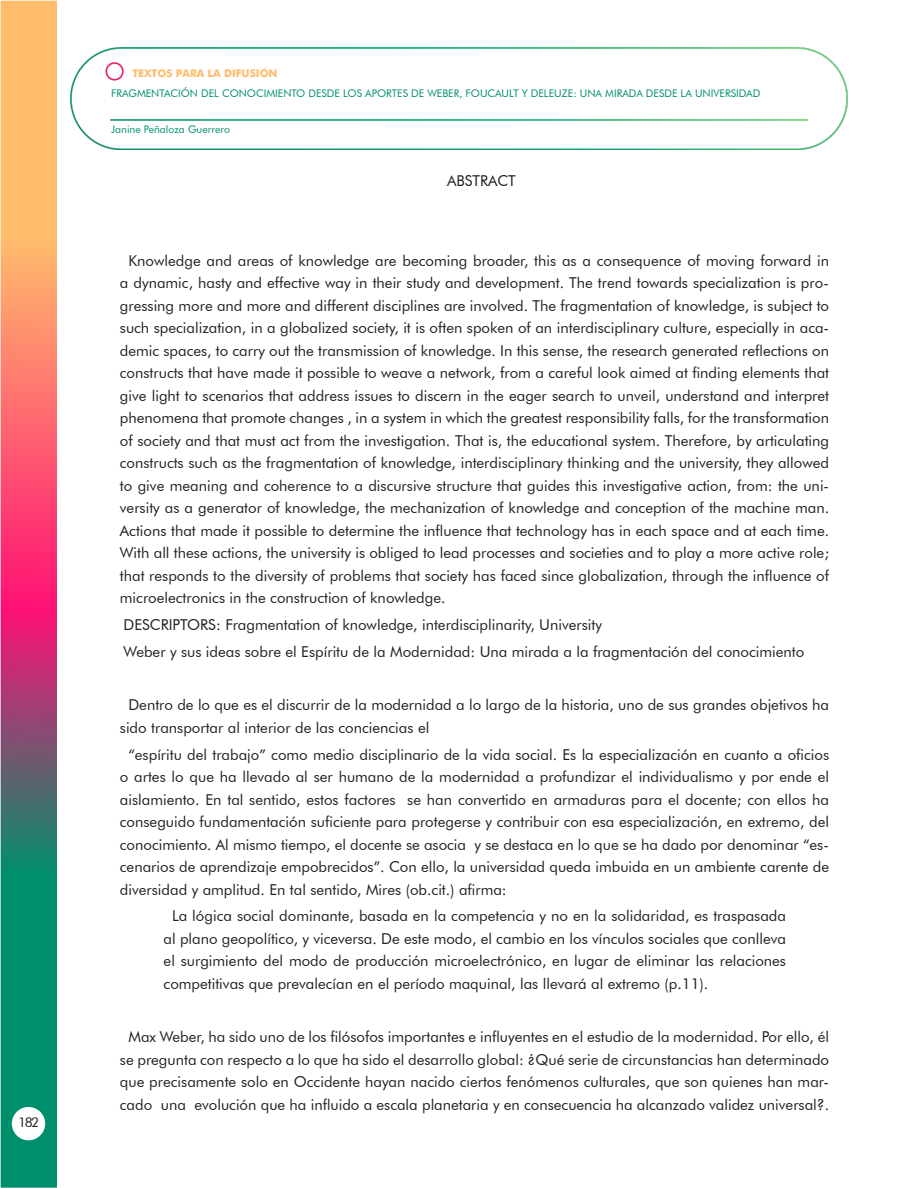
<style>
.page{position:relative;width:918px;height:1188px;background:#fff}
.page>*{position:absolute;margin:0;border:0;box-sizing:border-box;transform-origin:0 0}
.t1{font:15px/22.5px "Futura BT";color:#231f20;text-align:justify}
.t2{font:13.5px "Futura BT";color:#231f20}
.t3{font:10.5px "Futura BT";color:#008f6d}
.t4{font:700 10.5px "Futura";color:#ffbc6d}
</style>
<div class="page">
<img style="left:0;top:0;width:57px;height:1188px">
<img style="left:71px;top:48px;width:776px;height:102px">
<div style="left:12px;top:1107px;width:33px;height:33px;background:#fff;border-radius:50%"></div>
<p class="t2" style="left:18px;top:1114px;width:22px">182</p>
<p class="t4" style="left:132px;top:66px;width:147px">TEXTOS PARA LA DIFUSIÓN</p>
<p class="t3" style="left:111px;top:87px;width:651px">FRAGMENTACIÓN DEL CONOCIMIENTO DESDE LOS APORTES DE WEBER, FOUCAULT Y DELEUZE: UNA MIRADA DESDE LA UNIVERSIDAD</p>
<p class="t3" style="left:111px;top:123px;width:120px">Janine Peñaloza Guerrero</p>
<p class="t1" style="left:447px;top:169px;width:70px">ABSTRACT</p>
<p class="t1" style="left:120px;top:249px;width:711px;text-indent:9px">Knowledge and areas of knowledge are becoming broader, this as a consequence of moving forward in a dynamic, hasty and effective way in their study and development. The trend towards specialization is pro&shy;gressing more and more and different disciplines are involved. The fragmentation of knowledge, is subject to such specialization, in a globalized society, it is often spoken of an interdisciplinary culture, especially in aca&shy;demic spaces, to carry out the transmission of knowledge. In this sense, the research generated reflections on constructs that have made it possible to weave a network, from a careful look aimed at finding elements that give light to scenarios that address issues to discern in the eager search to unveil, understand and interpret phenomena that promote changes , in a system in which the greatest responsibility falls, for the transformation of society and that must act from the investigation. That is, the educational system. Therefore, by articulating constructs such as the fragmentation of knowledge, interdisciplinary thinking and the university, they allowed to give meaning and coherence to a discursive structure that guides this investigative action, from: the uni&shy;versity as a generator of knowledge, the mechanization of knowledge and conception of the machine man.<br>Actions that made it possible to determine the influence that technology has in each space and at each time.<br>With all these actions, the university is obliged to lead processes and societies and to play a more active role; that responds to the diversity of problems that society has faced since globalization, through the influence of microelectronics in the construction of knowledge.</p>
<p class="t1" style="left:123px;top:614px;width:480px">DESCRIPTORS: Fragmentation of knowledge, interdisciplinarity, University</p>
<p class="t1" style="left:123px;top:640px;width:682px">Weber y sus ideas sobre el Espíritu de la Modernidad: Una mirada a la fragmentación del conocimiento</p>
<p class="t1" style="left:120px;top:694px;width:711px;text-indent:9px">Dentro de lo que es el discurrir de la modernidad a lo largo de la historia, uno de sus grandes objetivos ha sido transportar al interior de las conciencias el</p>
<p class="t1" style="left:120px;top:743px;width:711px;text-indent:9px">“espíritu del trabajo” como medio disciplinario de la vida social. Es la especialización en cuanto a oficios o artes lo que ha llevado al ser humano de la modernidad a profundizar el individualismo y por ende el aislamiento. En tal sentido, estos factores se han convertido en armaduras para el docente; con ellos ha conseguido fundamentación suficiente para protegerse y contribuir con esa especialización, en extremo, del conocimiento. Al mismo tiempo, el docente se asocia y se destaca en lo que se ha dado por denominar “es&shy;cenarios de aprendizaje empobrecidos”. Con ello, la universidad queda imbuida en un ambiente carente de diversidad y amplitud. En tal sentido, Mires (ob.cit.) afirma:</p>
<p class="t1" style="left:164px;top:905px;width:624px;text-indent:9px">La lógica social dominante, basada en la competencia y no en la solidaridad, es traspasada al plano geopolítico, y viceversa. De este modo, el cambio en los vínculos sociales que conlleva el surgimiento del modo de producción microelectrónico, en lugar de eliminar las relaciones competitivas que prevalecían en el período maquinal, las llevará al extremo (p.11).</p>
<p class="t1" style="left:120px;top:1026px;width:711px;text-align:center">Max Weber, ha sido uno de los filósofos importantes e influyentes en el estudio de la modernidad. Por ello, él se pregunta con respecto a lo que ha sido el desarrollo global: ¿Qué serie de circunstancias han determinado que precisamente solo en Occidente hayan nacido ciertos fenómenos culturales, que son quienes han mar&shy;cado una evolución que ha influido a escala planetaria y en consecuencia ha alcanzado validez universal?.</p>
</div>
